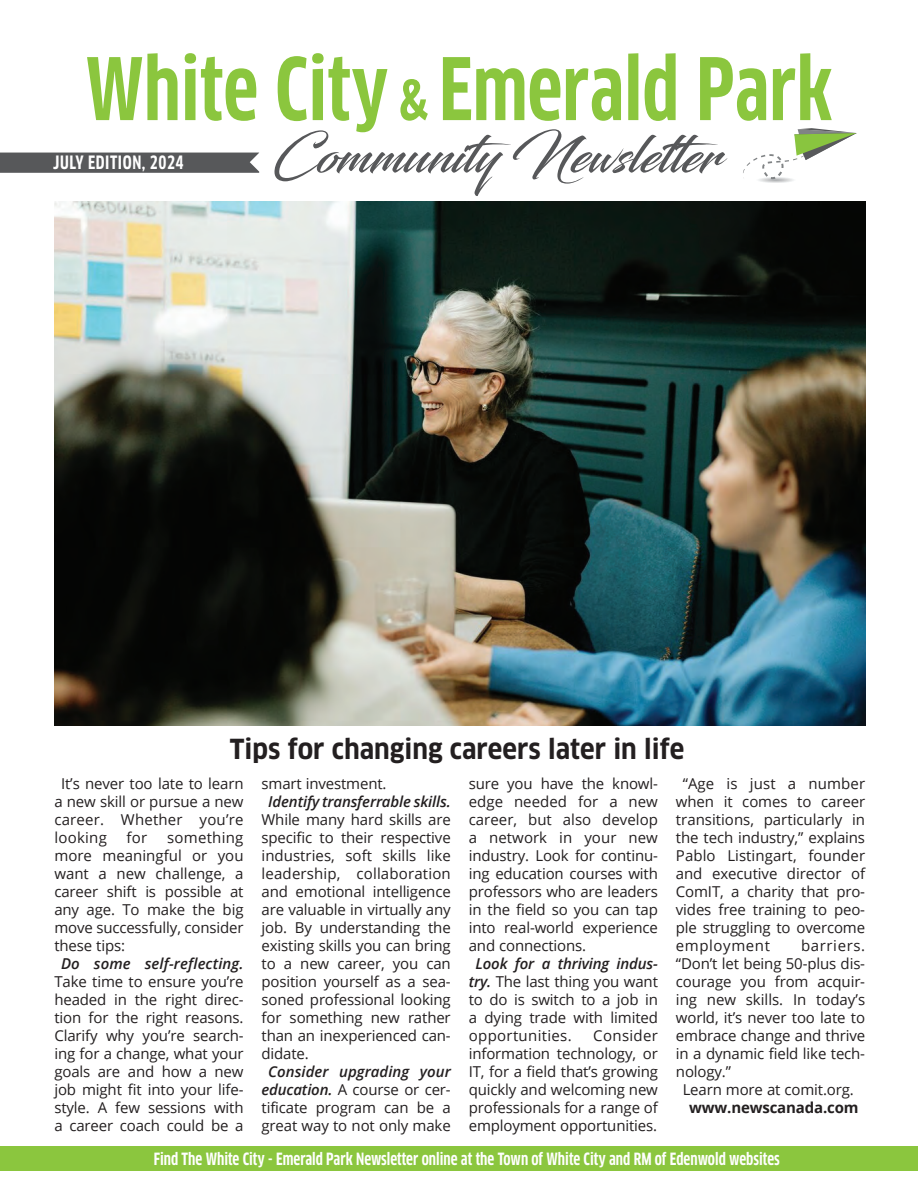
<style>
.page{position:relative;width:918px;height:1188px;background:#fff}
.page>*{position:absolute;margin:0;border:0;box-sizing:border-box;transform-origin:0 0}
.Body_Text{font:700 condensed 84px "Clan OT";color:#8bc63e}
.Body_Text-2{font:51px "Blacksword";color:#57585a}
.Body_Text-3{font:700 27px "Clan OT Narr";color:#231f20}
.t1{font:700 condensed 18px "Clan OT";letter-spacing:.03em;color:#fff}
.Body_Text-4{font:700 condensed 16.5px "Clan OT";color:#fff}
.Body_Text-5{font:15px/18px "Open Sans";letter-spacing:-.01em;color:#231f20;text-align:justify}
.Body_Text-6{font:700 15px "Open Sans";letter-spacing:-.01em;color:#231f20}
.s1{font-size:54px}
.s2{font-weight:600;font-style:italic}
</style>
<div class="page">
<div style="left:0;top:1146px;width:918px;height:24px;background:#8bc63e"></div>
<img style="left:54px;top:201px;width:811px;height:525px">
<svg style="left:743px;top:128px;width:114px;height:55px"></svg>
<div style="left:0;top:153px;width:259px;height:20px;background:#57585a"></div>
<p class="Body_Text" style="left:86px;top:41px;width:748px">White City <span class="s1">&amp;</span> Emerald Park</p>
<p class="t1" style="left:53px;top:153px;width:132px">JULY EDITION, 2024</p>
<p class="Body_Text-2" style="left:273px;top:125px;width:450px">Community Newsletter</p>
<p class="Body_Text-3" style="left:230px;top:734px;width:456px">Tips for changing careers later in life</p>
<p class="Body_Text-5" style="left:54px;top:774px;width:191px;text-indent:7px">It’s never too late to learn a new skill or pursue a new career. Whether you’re looking</p>
<p class="Body_Text-5" style="left:127px;top:828px;width:22px">for</p>
<p class="Body_Text-5" style="left:54px;top:828px;width:191px;text-indent:113px">something more meaningful or you want a new challenge, a career shift is possible at any age. To make the big move successfully, consider these tips:</p>
<p class="Body_Text-5" style="left:54px;top:954px;width:191px;text-align:center"><span class="s2">Do some self-reflecting.<br></span>Take time to ensure you’re headed in the right direc&shy;tion for the right reasons.<br>Clarify why you’re search&shy;ing for a change, what your goals are and how a new job might fit into your life&shy;style. A few sessions with a career coach could be a</p>
<p class="Body_Text-5" style="left:262px;top:774px;width:126px">smart investment.</p>
<p class="Body_Text-5" style="left:262px;top:792px;width:191px;text-indent:7px"><span class="s2">Identify transferrable skills.<br></span>While many hard skills are specific to their respective industries, soft skills like leadership, collaboration and emotional intelligence are valuable in virtually any job. By understanding the existing skills you can bring to a new career, you can position yourself as a sea&shy;soned professional looking for something new rather than an inexperienced can&shy;didate.</p>
<p class="Body_Text-5" style="left:262px;top:1062px;width:191px;text-align:center"><span class="s2">Consider upgrading your education.</span> A course or cer&shy;tificate program can be a great way to not only make</p>
<p class="Body_Text-5" style="left:469px;top:774px;width:191px">sure you have the knowl&shy;edge needed for a new career, but also develop a network in your new industry. Look for continu&shy;ing education courses with professors who are leaders in the field so you can tap into real-world experience and connections.</p>
<p class="Body_Text-5" style="left:469px;top:954px;width:191px;text-indent:7px"><span class="s2">Look for a thriving indus&shy;try.</span> The last thing you want to do is switch to a job in a dying trade with limited opportunities.</p>
<p class="Body_Text-5" style="left:469px;top:1026px;width:191px;text-indent:125px">Consider information technology, or IT, for a field that’s growing quickly and welcoming new professionals for a range of employment opportunities.</p>
<p class="Body_Text-5" style="left:676px;top:774px;width:191px;text-indent:7px">“Age is just a number when it comes to career transitions, particularly in the tech industry,” explains Pablo Listingart, founder and executive director of ComIT, a charity that pro&shy;vides free training to peo&shy;ple struggling to overcome employment</p>
<p class="Body_Text-5" style="left:676px;top:936px;width:191px;text-indent:125px">barriers. “Don’t let being 50-plus dis&shy;courage you from acquir&shy;ing new skills. In today’s world, it’s never too late to embrace change and thrive in a dynamic field like tech&shy;nology.”</p>
<p class="Body_Text-5" style="left:683px;top:1080px;width:173px">Learn more at comit.org.</p>
<p class="Body_Text-6" style="left:689px;top:1097px;width:171px">www.newscanada.com</p>
<p class="Body_Text-4" style="left:154px;top:1150px;width:628px">Find The White City - Emerald Park Newsletter online at the Town of White City and RM of Edenwold websites</p>
</div>
